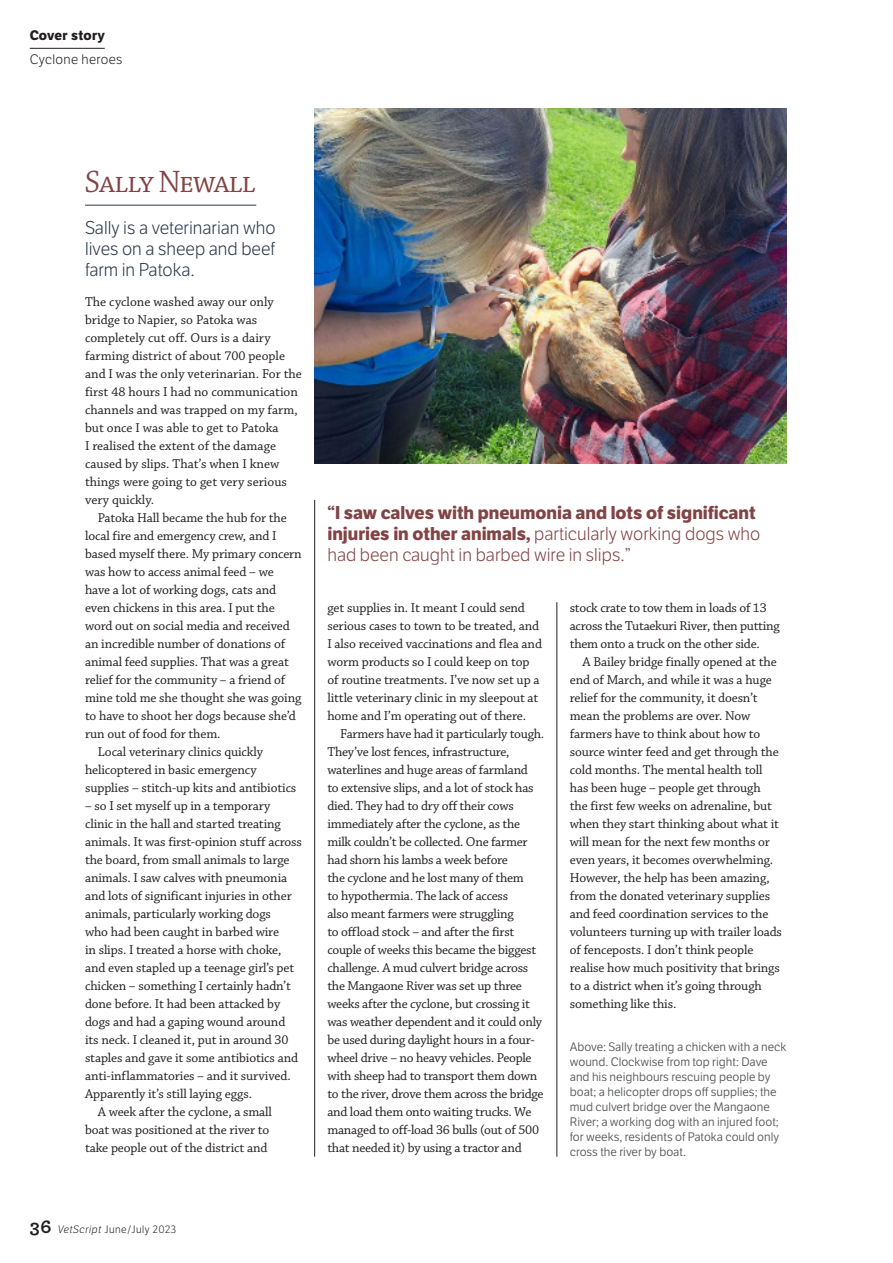
<style>
.page{position:relative;width:893px;height:1263px;background:#fff}
.page>*{position:absolute;margin:0;border:0;box-sizing:border-box;transform-origin:0 0}
.name_head{font:33px "Chaparral Pro Disp";letter-spacing:-.015em;color:#824345}
.quote_2021{font:700 18px/21px "LFT Etica";color:#824345}
.lead{font:300 18px/21px "LFT Etica";color:#2b384b;text-align:justify}
.Feature_body_2021{font:13.5px/18px "Chaparral Pro";letter-spacing:-.01em;color:#231f20}
.Feature_body_no_indent_2021{font:13.5px/18px "Chaparral Pro";color:#231f20}
.t1{font:300 13.5px "LFT Etica";letter-spacing:.025em;color:#231f20}
.t2{font:700 13.5px "LFT Etica";letter-spacing:.025em;color:#231f20}
.caption_2021{font:12px/15px "LFT Etica";color:#57585a}
.t3{font:300 10.5px "LFT Etica";letter-spacing:.05em;color:#231f20}
.s1{font-family:"Archer";font-weight:700;font-size:19.5px}
.s2{font-style:italic}
.s3{font-weight:300}
</style>
<div class="page">
<hr style="left:30px;top:48px;width:75px;height:1px;background:#231f20">
<hr style="left:85px;top:205px;width:171px;height:1px;background:#2b384b">
<img style="left:315px;top:108px;width:472px;height:356px">
<hr style="left:314px;top:500px;width:1px;height:657px;background:#231f20">
<hr style="left:557px;top:602px;width:1px;height:555px;background:#231f20">
<p class="t2" style="left:30px;top:27px;width:77px">Cover story</p>
<p class="t1" style="left:30px;top:52px;width:94px">Cyclone heroes</p>
<p class="name_head" style="left:85px;top:165px;width:172px">Sally Newall</p>
<p class="lead" style="left:85px;top:218px;width:192px">Sally is a veterinarian who lives on a sheep and beef farm in Patoka.</p>
<p class="Feature_body_no_indent_2021" style="left:85px;top:293px;width:218px">The cyclone washed away our only bridge to Napier, so Patoka was completely cut off. Ours is a dairy farming district of about 700 people and I was the only veterinarian. For the first 48 hours I had no communication channels and was trapped on my farm, but once I was able to get to Patoka<br>I realised the extent of the damage caused by slips. That’s when I knew things were going to get very serious very quickly.</p>
<p class="Feature_body_2021" style="left:85px;top:509px;width:218px;text-indent:13px">Patoka Hall became the hub for the local fire and emergency crew, and I based myself there. My primary concern was how to access animal feed – we have a lot of working dogs, cats and even chickens in this area. I put the word out on social media and received an incredible number of donations of animal feed supplies. That was a great relief for the community – a friend of mine told me she thought she was going to have to shoot her dogs because she’d run out of food for them.</p>
<p class="Feature_body_2021" style="left:85px;top:743px;width:213px;text-indent:13px">Local veterinary clinics quickly helicoptered in basic emergency supplies – stitch-up kits and antibiotics</p>
<p class="Feature_body_2021" style="left:85px;top:797px;width:218px">– so I set myself up in a temporary clinic in the hall and started treating animals. It was first-opinion stuff across the board, from small animals to large animals. I saw calves with pneumonia and lots of significant injuries in other animals, particularly working dogs<br>who had been caught in barbed wire<br>in slips. I treated a horse with choke, and even stapled up a teenage girl’s pet chicken – something I certainly hadn’t done before. It had been attacked by dogs and had a gaping wound around its neck. I cleaned it, put in around 30 staples and gave it some antibiotics and anti-inflammatories – and it survived.<br>Apparently it’s still laying eggs.</p>
<p class="Feature_body_2021" style="left:85px;top:1103px;width:189px;text-indent:13px">A week after the cyclone, a small boat was positioned at the river to take people out of the district and</p>
<p class="t3" style="left:30px;top:1223px;width:148px"><span class="s1">36</span> <span class="s2">VetScript</span> June/July 2023</p>
<p class="quote_2021" style="left:327px;top:502px;width:434px">“I saw calves with pneumonia and lots of significant injuries in other animals, <span class="s3">particularly working dogs who had been caught in barbed wire in slips.”</span></p>
<p class="Feature_body_2021" style="left:327px;top:599px;width:216px">get supplies in. It meant I could send serious cases to town to be treated, and I also received vaccinations and flea and worm products so I could keep on top of routine treatments. I’ve now set up a little veterinary clinic in my sleepout at home and I’m operating out of there.</p>
<p class="Feature_body_2021" style="left:327px;top:725px;width:218px;text-indent:13px">Farmers have had it particularly tough.<br>They’ve lost fences, infrastructure, waterlines and huge areas of farmland<br>to extensive slips, and a lot of stock has died. They had to dry off their cows immediately after the cyclone, as the milk couldn’t be collected. One farmer had shorn his lambs a week before<br>the cyclone and he lost many of them<br>to hypothermia. The lack of access<br>also meant farmers were struggling<br>to offload stock – and after the first couple of weeks this became the biggest challenge. A mud culvert bridge across the Mangaone River was set up three weeks after the cyclone, but crossing it was weather dependent and it could only be used during daylight hours in a four&shy;wheel drive – no heavy vehicles. People with sheep had to transport them down to the river, drove them across the bridge and load them onto waiting trucks. We managed to off-load 36 bulls (out of 500 that needed it) by using a tractor and</p>
<p class="Feature_body_2021" style="left:570px;top:599px;width:211px">stock crate to tow them in loads of 13 across the Tutaekuri River, then putting them onto a truck on the other side.</p>
<p class="Feature_body_2021" style="left:570px;top:653px;width:214px;text-indent:13px">A Bailey bridge finally opened at the end of March, and while it was a huge relief for the community, it doesn’t mean the problems are over. Now farmers have to think about how to source winter feed and get through the cold months. The mental health toll has been huge – people get through the first few weeks on adrenaline, but when they start thinking about what it will mean for the next few months or even years, it becomes overwhelming.<br>However, the help has been amazing, from the donated veterinary supplies and feed coordination services to the volunteers turning up with trailer loads of fenceposts. I don’t think people realise how much positivity that brings to a district when it’s going through something like this.</p>
<p class="caption_2021" style="left:570px;top:1039px;width:218px">Above: Sally treating a chicken with a neck wound. Clockwise from top right: Dave and his neighbours rescuing people by boat; a helicopter drops off supplies; the mud culvert bridge over the Mangaone River; a working dog with an injured foot; for weeks, residents of Patoka could only cross the river by boat.</p>
</div>
